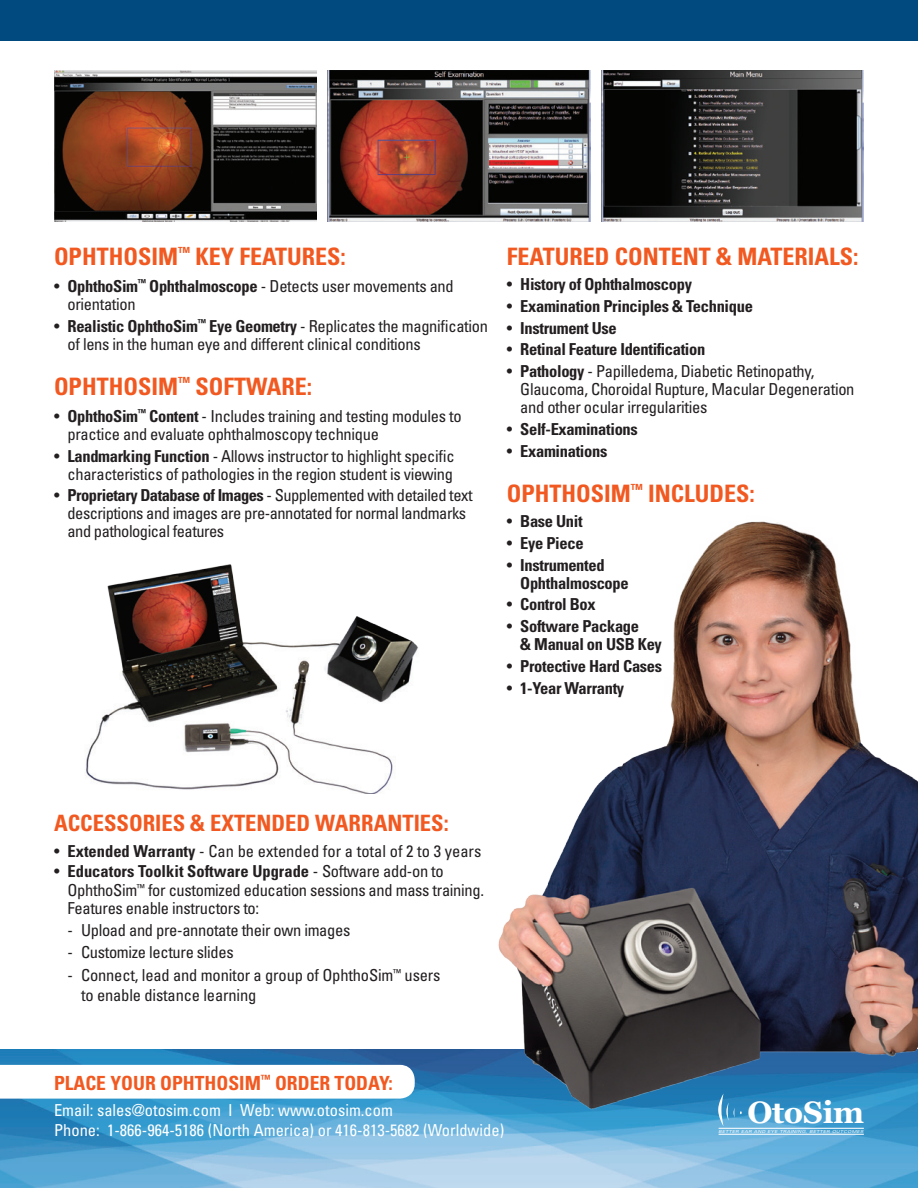
<style>
.page{position:relative;width:918px;height:1188px;background:#fff}
.page>*{position:absolute;margin:0;border:0;box-sizing:border-box;transform-origin:0 0}
.t1{font:700 30.6px "Georgia";letter-spacing:-.01em;color:#fff}
.t2{font:700 condensed 24px "Univers";color:#f15921}
.t3{font:700 condensed 22.5px "Univers";color:#f15921}
.t4{font:700 condensed 19.5px "Univers";color:#f15921}
.t5{font:condensed 16.5px/18px "Univers";letter-spacing:-.02em;color:#231f20}
.t6{font:700 condensed 16.5px/18px "Univers";letter-spacing:-.02em;color:#231f20}
.t7{font:condensed 16.5px/19.5px "Univers";color:#fff}
.t8{font:condensed 16.5px "Univers";color:#231f20}
.t9{font:italic expanded 4.05px "Univers LT Std";letter-spacing:.075em;color:#fff}
.s1{font-weight:700}
.s2{font-weight:400}
</style>
<div class="page">
<img style="left:86px;top:564px;width:332px;height:230px">
<img style="left:0;top:1050px;width:918px;height:138px">
<div style="left:0;top:0;width:918px;height:40px;background:#004a7f"></div>
<svg style="left:0;top:1065px;width:415px;height:34px"></svg>
<img style="left:488px;top:521px;width:430px;height:654px">
<img style="left:54px;top:70px;width:263px;height:151px">
<img style="left:328px;top:70px;width:262px;height:151px">
<img style="left:601px;top:70px;width:263px;height:151px">
<h2 class="t2" style="left:54px;top:242px;width:293px">OPHTHOSIM<sup>™</sup> KEY FEATURES:</h2>
<p class="t5" style="left:68px;top:277px;width:388px;text-indent:-14px">• <span class="s1">OphthoSim</span><sup>™</sup> <span class="s1">Ophthalmoscope</span> - Detects user movements and orientation</p>
<p class="t5" style="left:68px;top:316px;width:422px;text-indent:-14px">• <span class="s1">Realistic OphthoSim</span><sup>™</sup> <span class="s1">Eye Geometry</span> - Replicates the magnification of lens in the human eye and different clinical conditions</p>
<h2 class="t2" style="left:54px;top:372px;width:260px">OPHTHOSIM<sup>™</sup> SOFTWARE:</h2>
<p class="t5" style="left:68px;top:407px;width:396px;text-indent:-14px">• <span class="s1">OphthoSim</span><sup>™</sup> <span class="s1">Content</span> - Includes training and testing modules to practice and evaluate ophthalmoscopy technique</p>
<p class="t5" style="left:54px;top:447px;width:402px;text-align:right">• <span class="s1">Landmarking Function</span> - Allows instructor to highlight specific characteristics of pathologies in the region student is viewing</p>
<p class="t5" style="left:68px;top:486px;width:407px;text-indent:-14px">• <span class="s1">Proprietary Database of Images</span> - Supplemented with detailed text descriptions and images are pre-annotated for normal landmarks and pathological features</p>
<h2 class="t2" style="left:507px;top:242px;width:353px">FEATURED CONTENT &amp; MATERIALS:</h2>
<p class="t6" style="left:507px;top:275px;width:187px"><span class="s2">•</span> History of Ophthalmoscopy</p>
<p class="t6" style="left:507px;top:297px;width:248px"><span class="s2">•</span> Examination Principles &amp; Technique</p>
<p class="t6" style="left:507px;top:319px;width:112px"><span class="s2">•</span> Instrument Use</p>
<p class="t6" style="left:507px;top:340px;width:200px"><span class="s2">•</span> Retinal Feature Identification</p>
<p class="t5" style="left:520px;top:362px;width:336px;text-indent:-14px">• <span class="s1">Pathology</span> - Papilledema, Diabetic Retinopathy,<br>Glaucoma, Choroidal Rupture, Macular Degeneration and other ocular irregularities</p>
<p class="t6" style="left:507px;top:420px;width:133px"><span class="s2">•</span> Self-Examinations</p>
<p class="t6" style="left:507px;top:442px;width:102px"><span class="s2">•</span> Examinations</p>
<h2 class="t2" style="left:507px;top:479px;width:250px">OPHTHOSIM<sup>™</sup> INCLUDES:</h2>
<p class="t6" style="left:507px;top:512px;width:77px"><span class="s2">•</span> Base Unit</p>
<p class="t6" style="left:507px;top:534px;width:78px"><span class="s2">•</span> Eye Piece</p>
<p class="t6" style="left:520px;top:556px;width:110px;text-indent:-14px"><span class="s2">•</span> Instrumented<br>Ophthalmoscope</p>
<p class="t6" style="left:507px;top:596px;width:91px"><span class="s2">•</span> Control Box</p>
<p class="t6" style="left:520px;top:617px;width:143px;text-indent:-14px"><span class="s2">•</span> Software Package<br>&amp; Manual on USB Key</p>
<p class="t6" style="left:507px;top:657px;width:157px"><span class="s2">•</span> Protective Hard Cases</p>
<p class="t6" style="left:507px;top:679px;width:119px"><span class="s2">•</span> 1-Year Warranty</p>
<h3 class="t3" style="left:54px;top:809px;width:396px">ACCESSORIES &amp; EXTENDED WARRANTIES:</h3>
<p class="t8" style="left:54px;top:841px;width:429px">• <span class="s1">Extended Warranty</span> - Can be extended for a total of 2 to 3 years</p>
<p class="t5" style="left:68px;top:861px;width:418px;line-height:19.8px;text-indent:-14px">• <span class="s1">Educators Toolkit Software Upgrade</span> - Software add-on to<br>OphthoSim<sup>™</sup> for customized education sessions and mass training.</p>
<p class="t5" style="left:68px;top:899px;width:193px">Features enable instructors to:</p>
<p class="t5" style="left:68px;top:921px;width:284px">- Upload and pre-annotate their own images</p>
<p class="t5" style="left:68px;top:943px;width:168px">- Customize lecture slides</p>
<p class="t5" style="left:81px;top:965px;width:361px;line-height:19.5px;text-indent:-14px">- Connect, lead and monitor a group of OphthoSim<sup>™</sup> users to enable distance learning</p>
<p class="t4" style="left:54px;top:1071px;width:340px">PLACE YOUR OPHTHOSIM<sup>™</sup> ORDER TODAY:</p>
<p class="t7" style="left:54px;top:1100px;width:452px">Email: sales@otosim.com I Web: www.otosim.com<br>Phone: 1-866-964-5186 (North America) or 416-813-5682 (Worldwide)</p>
<h1 class="t1" style="left:747px;top:1095px;width:118px">OtoSim</h1>
<p class="t9" style="left:719px;top:1129px;width:147px">BETTER EAR AND EYE TRAINING, BETTER OUTCOMES</p>
</div>
